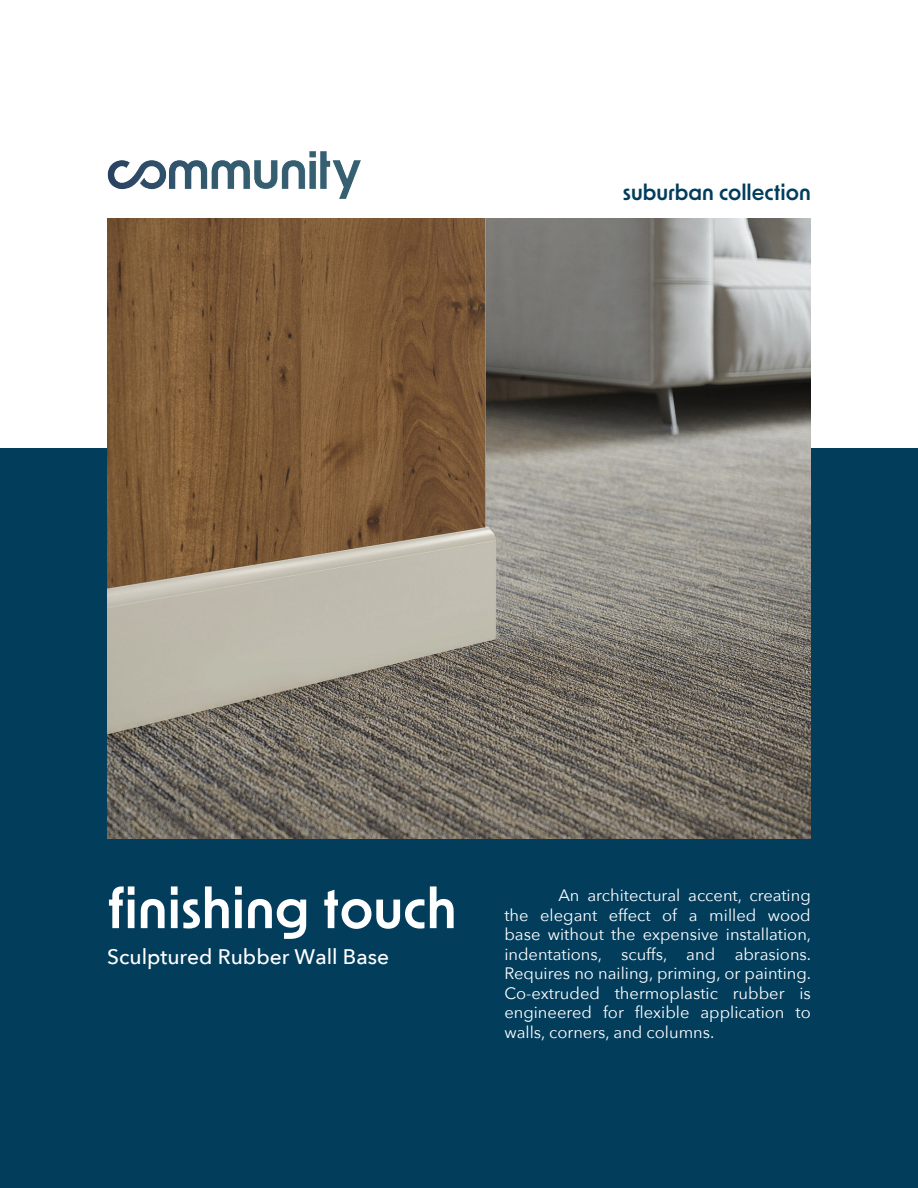
<style>
.page{position:relative;width:918px;height:1188px;background:#fff}
.page>*{position:absolute;margin:0;border:0;box-sizing:border-box;transform-origin:0 0}
.t1{font:600 54px "New Order";color:#fff}
.t2{font:600 21.3px "New Order";color:#023d5c}
.t3{font:500 21px "Avenir Next";color:#fff}
.t4{font:16.5px/19.5px "Avenir Next";color:#fff;text-align:justify}
</style>
<div class="page">
<div style="left:0;top:448px;width:918px;height:740px;background:#023d5c"></div>
<img style="left:107px;top:151px;width:254px;height:48px">
<img style="left:107px;top:218px;width:704px;height:621px">
<p class="t2" style="left:623px;top:178px;width:189px">suburban collection</p>
<p class="t1" style="left:107px;top:873px;width:351px">finishing touch</p>
<p class="t3" style="left:107px;top:939px;width:283px">Sculptured Rubber Wall Base</p>
<p class="t4" style="left:504px;top:885px;width:308px;text-indent:54px">An architectural accent, creating the elegant effect of a milled wood base without the expensive installation, indentations, scuffs, and abrasions.<br>Requires no nailing, priming, or painting.<br>Co-extruded thermoplastic rubber is engineered for flexible application to walls, corners, and columns.</p>
</div>
